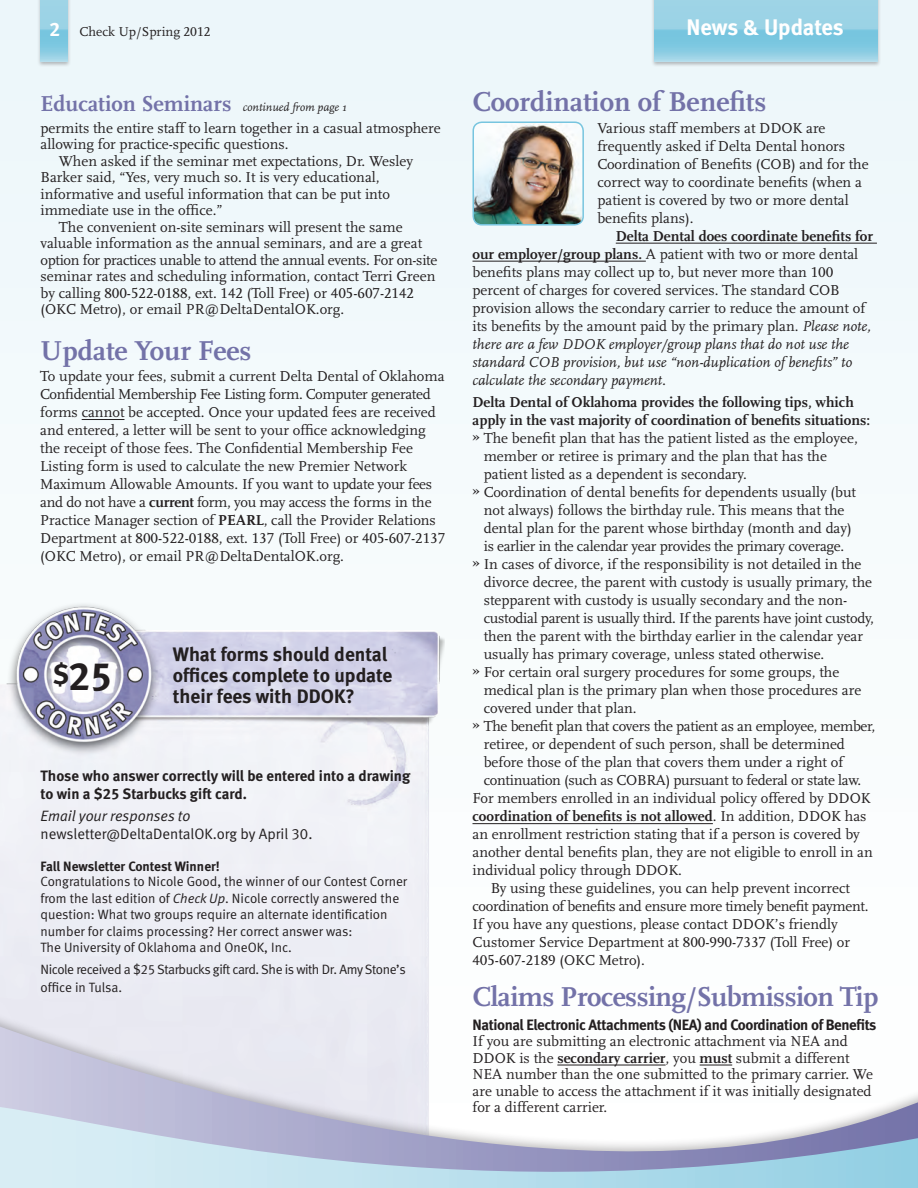
<style>
.page{position:relative;width:918px;height:1188px;background:#fff}
.page>*{position:absolute;margin:0;border:0;box-sizing:border-box;transform-origin:0 0}
.text{font:39.6px "Meta Bold LF";color:#231f20}
.t1{font:700 28.5px "Scala LF";color:#7372a8}
.t2{font:700 28.5px "Scala LF";letter-spacing:-.02em;color:#7372a8}
.t3{font:700 22.5px "Meta";letter-spacing:-.005em;color:#fff}
.text-2{font:19.5px/21px "Meta Bold LF";color:#231f20}
.t4{font:19.5px "Meta Bold LF";color:#fff}
.text-3{font:15px/18px "Scala LF";color:#231f20}
.text-4{font:15px "Scala LF";letter-spacing:-.02em;color:#231f20}
.text-5{font:700 15px "Scala LF";color:#231f20}
.text-6{font:15px/18px "Meta Bold LF";color:#231f20}
.text-7{font:700 15px "Meta";letter-spacing:-.025em;color:#231f20}
.text-8{font:15px "Meta Normal LF";color:#231f20}
.text-9{font:italic 15px "Meta Normal LF";color:#231f20}
.Side_bar{font:13.5px/16.5px "Meta Normal LF";color:#231f20}
.Side_bar-2{font:13.5px/17.2px "Meta Normal LF";letter-spacing:-.03em;color:#231f20}
.Side_bar-3{font:700 13.5px "Meta";letter-spacing:-.005em;color:#231f20}
.text-10{font:13.5px "Scala LF";color:#231f20}
.Side_bar-4{font:italic 12px "Scala";color:#231f20}
.s1{font-weight:700;font-style:normal;font-size:22.5px;color:#7372a8}
.s2{font-weight:700}
.s3{font-style:italic}
</style>
<div class="page">
<div style="left:0;top:0;width:918px;height:1182px;background:#f3fafc"></div>
<img style="left:0;top:604px;width:445px;height:392px">
<div style="left:0;top:996px;width:918px;height:192px;background:#231f20;opacity:.3"></div>
<svg style="left:0;top:1027px;width:918px;height:80px"></svg>
<svg style="left:0;top:1107px;width:918px;height:81px"></svg>
<div style="left:651px;top:0;width:230px;height:67px;background:#231f20;opacity:.3"></div>
<svg style="left:654px;top:0;width:224px;height:61px;background:#90cee3"></svg>
<div style="left:37px;top:0;width:34px;height:67px;background:#231f20;opacity:.3"></div>
<svg style="left:40px;top:0;width:28px;height:61px;background:#90cee3"></svg>
<img style="left:473px;top:122px;width:110px;height:103px">
<div style="left:473px;top:122px;width:111px;height:104px;border:2px solid #77c5df;border-radius:9px"></div>
<hr style="left:616px;top:243px;width:261px;height:1px;background:#231f20">
<hr style="left:472px;top:261px;width:174px;height:1px;background:#231f20">
<hr style="left:472px;top:823px;width:241px;height:1px;background:#231f20">
<hr style="left:557px;top:1065px;width:109px;height:1px;background:#231f20">
<hr style="left:700px;top:1065px;width:32px;height:1px;background:#231f20">
<hr style="left:82px;top:419px;width:42px;height:1px;background:#231f20">
<p class="t4" style="left:50px;top:18px;width:12px">2</p>
<p class="text-10" style="left:80px;top:24px;width:133px">Check Up/Spring 2012</p>
<p class="t3" style="left:686px;top:14px;width:159px">News &amp; Updates</p>
<p class="Side_bar-4" style="left:40px;top:100px;width:307px"><span class="s1">Education Seminars</span> continued from page 1</p>
<p class="text-3" style="left:40px;top:120px;width:402px;line-height:16.5px">permits the entire staff to learn together in a casual atmosphere allowing for practice-specific questions.</p>
<p class="text-3" style="left:40px;top:153px;width:374px;line-height:16.5px;text-indent:18px">When asked if the seminar met expectations, Dr. Wesley Barker said, “Yes, very much so. It is very educational, informative and useful information that can be put into immediate use in the office.”</p>
<p class="text-3" style="left:40px;top:219px;width:398px;line-height:16.5px;text-indent:18px">The convenient on-site seminars will present the same valuable information as the annual seminars, and are a great option for practices unable to attend the annual events. For on-site seminar rates and scheduling information, contact Terri Green by calling 800-522-0188, ext. 142 (Toll Free) or 405-607-2142 (OKC Metro), or email PR@DeltaDentalOK.org.</p>
<p class="t1" style="left:40px;top:334px;width:213px">Update Your Fees</p>
<p class="text-3" style="left:40px;top:367px;width:407px">To update your fees, submit a current Delta Dental of Oklahoma Confidential Membership Fee Listing form. Computer generated forms cannot be accepted. Once your updated fees are received and entered, a letter will be sent to your office acknowledging the receipt of those fees. The Confidential Membership Fee Listing form is used to calculate the new Premier Network Maximum Allowable Amounts. If you want to update your fees and do not have a <span class="s2">current</span> form, you may access the forms in the Practice Manager section of <span class="s2">PEARL</span>, call the Provider Relations Department at 800-522-0188, ext. 137 (Toll Free) or 405-607-2137 (OKC Metro), or email PR@DeltaDentalOK.org.</p>
<p class="text" style="left:53px;top:653px;width:61px"><sup>$</sup>25</p>
<p class="text-2" style="left:173px;top:644px;width:221px">What forms should dental offices complete to update their fees with DDOK?</p>
<p class="text-6" style="left:40px;top:766px;width:371px">Those who answer correctly will be entered into a drawing to win a $25 Starbucks gift card.</p>
<p class="text-9" style="left:40px;top:807px;width:151px">Email your responses to</p>
<p class="text-8" style="left:40px;top:825px;width:273px">newsletter@DeltaDentalOK.org by April 30.</p>
<p class="Side_bar-3" style="left:40px;top:858px;width:181px">Fall Newsletter Contest Winner!</p>
<p class="Side_bar" style="left:40px;top:873px;width:368px">Congratulations to Nicole Good, the winner of our Contest Corner from the last edition of <span class="s3">Check Up</span>. Nicole correctly answered the question: What two groups require an alternate identification number for claims processing? Her correct answer was:<br>The University of Oklahoma and OneOK, Inc.</p>
<p class="Side_bar-2" style="left:40px;top:961px;width:367px">Nicole received a $25 Starbucks gift card. She is with Dr. Amy Stone’s office in Tulsa.</p>
<p class="t1" style="left:472px;top:86px;width:295px">Coordination of Benefits</p>
<p class="text-3" style="left:597px;top:119px;width:273px">Various staff members at DDOK are frequently asked if Delta Dental honors Coordination of Benefits (COB) and for the correct way to coordinate benefits (when a patient is covered by two or more dental benefits plans).</p>
<p class="text-3" style="left:472px;top:227px;width:402px;text-indent:143px"><span class="s2">Delta Dental does coordinate benefits for our employer/group plans.</span> A patient with two or more dental benefits plans may collect up to, but never more than 100 percent of charges for covered services. The standard COB provision allows the secondary carrier to reduce the amount of its benefits by the amount paid by the primary plan. <span class="s3">Please note, there are a few DDOK employer/group plans that do not use the standard COB provision, but use “non-duplication of benefits” to calculate the secondary payment.</span></p>
<p class="text-5" style="left:472px;top:394px;width:383px">Delta Dental of Oklahoma provides the following tips, which</p>
<p class="text-5" style="left:472px;top:412px;width:399px">apply in the vast majority of coordination of benefits situations:</p>
<p class="text-3" style="left:472px;top:430px;width:387px">» The benefit plan that has the patient listed as the employee,</p>
<p class="text-3" style="left:484px;top:448px;width:345px">member or retiree is primary and the plan that has the</p>
<p class="text-3" style="left:484px;top:466px;width:265px">patient listed as a dependent is secondary.</p>
<p class="text-3" style="left:472px;top:484px;width:385px">» Coordination of dental benefits for dependents usually (but</p>
<p class="text-3" style="left:484px;top:502px;width:362px">not always) follows the birthday rule. This means that the</p>
<p class="text-3" style="left:484px;top:520px;width:370px">dental plan for the parent whose birthday (month and day)</p>
<p class="text-4" style="left:484px;top:538px;width:362px">is earlier in the calendar year provides the primary coverage.</p>
<p class="text-3" style="left:472px;top:556px;width:391px">» In cases of divorce, if the responsibility is not detailed in the</p>
<p class="text-3" style="left:484px;top:574px;width:390px">divorce decree, the parent with custody is usually primary, the</p>
<p class="text-3" style="left:484px;top:592px;width:365px">stepparent with custody is usually secondary and the non-</p>
<p class="text-4" style="left:484px;top:610px;width:392px">custodial parent is usually third. If the parents have joint custody,</p>
<p class="text-3" style="left:484px;top:628px;width:381px">then the parent with the birthday earlier in the calendar year</p>
<p class="text-3" style="left:484px;top:646px;width:342px">usually has primary coverage, unless stated otherwise.</p>
<p class="text-3" style="left:472px;top:664px;width:368px">» For certain oral surgery procedures for some groups, the</p>
<p class="text-3" style="left:484px;top:682px;width:379px">medical plan is the primary plan when those procedures are</p>
<p class="text-3" style="left:484px;top:700px;width:154px">covered under that plan.</p>
<p class="text-4" style="left:472px;top:718px;width:404px">» The benefit plan that covers the patient as an employee, member,</p>
<p class="text-3" style="left:484px;top:736px;width:363px">retiree, or dependent of such person, shall be determined</p>
<p class="text-3" style="left:484px;top:754px;width:361px">before those of the plan that covers them under a right of</p>
<p class="text-4" style="left:484px;top:772px;width:379px">continuation (such as COBRA) pursuant to federal or state law.</p>
<p class="text-3" style="left:472px;top:790px;width:402px">For members enrolled in an individual policy offered by DDOK <span class="s2">coordination of benefits is not allowed</span>. In addition, DDOK has an enrollment restriction stating that if a person is covered by another dental benefits plan, they are not eligible to enroll in an individual policy through DDOK.</p>
<p class="text-3" style="left:472px;top:880px;width:398px;text-indent:18px">By using these guidelines, you can help prevent incorrect coordination of benefits and ensure more timely benefit payment.<br>If you have any questions, please contact DDOK’s friendly Customer Service Department at 800-990-7337 (Toll Free) or 405-607-2189 (OKC Metro).</p>
<p class="t2" style="left:472px;top:981px;width:407px">Claims Processing/Submission Tip</p>
<p class="text-7" style="left:472px;top:1015px;width:405px">National Electronic Attachments (NEA) and Coordination of Benefits</p>
<p class="text-3" style="left:472px;top:1033px;width:402px;line-height:16.5px">If you are submitting an electronic attachment via NEA and DDOK is the <span class="s2">secondary carrier</span>, you <span class="s2">must</span> submit a different NEA number than the one submitted to the primary carrier. We are unable to access the attachment if it was initially designated for a different carrier.</p>
</div>
